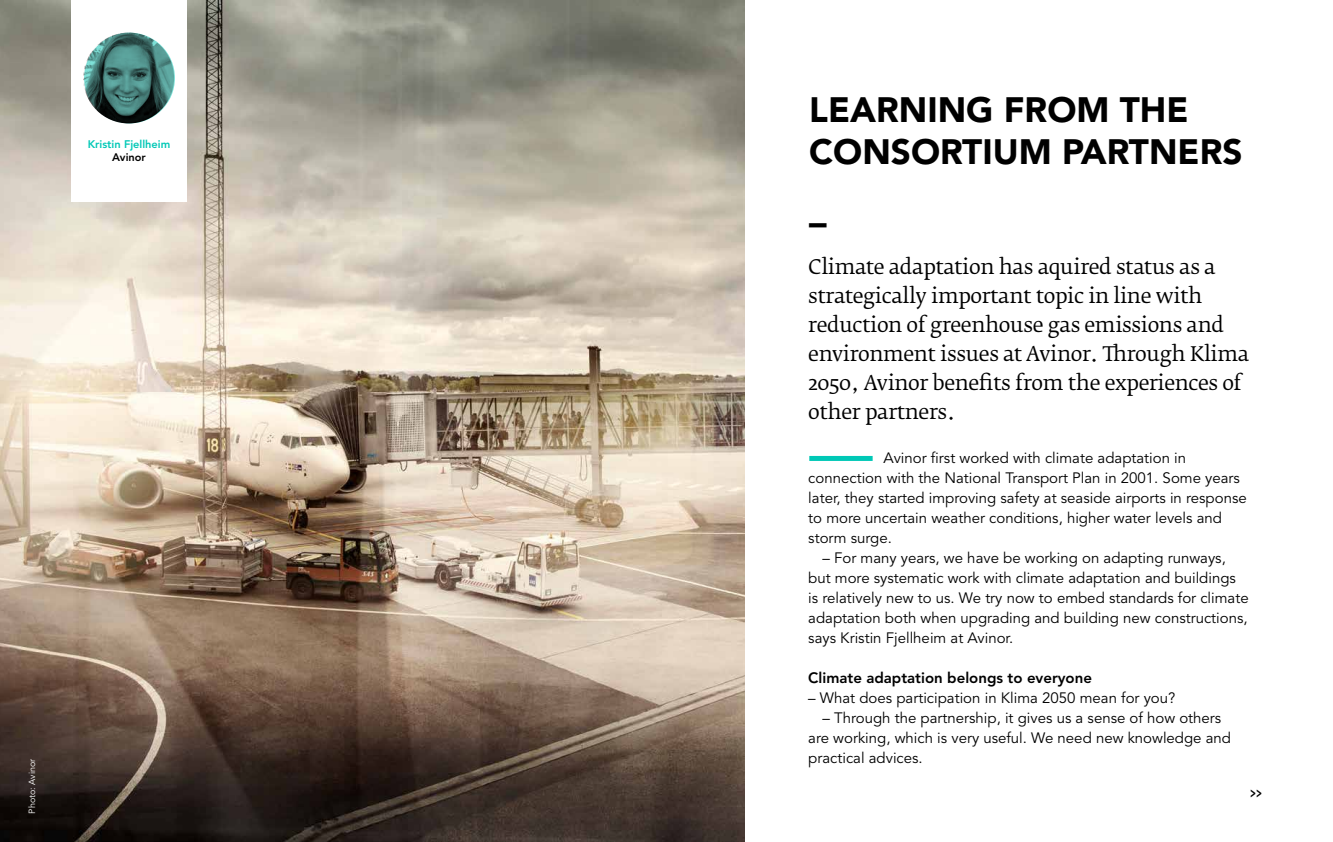
<style>
.page{position:relative;width:1333px;height:842px;background:#fff}
.page>*{position:absolute;margin:0;border:0;box-sizing:border-box;transform-origin:0 0}
.t1{font:900 35px/42px "Avenir";color:#000}
.t2{font:20px/29px "Fedra Serif B Pro";letter-spacing:-.02em;color:#000}
.t3{font:15px/20px "Avenir";color:#000}
.t4{font:800 15px "Avenir";color:#000}
.t5{font:800 15px "Avenir";color:#000;scale:.6 1}
.t6{font:800 11px "Avenir";color:#00c8b6}
.t7{font:800 11px "Avenir";color:#000}
.t8{font:9px "Avenir";color:#fff}
</style>
<div class="page">
<div style="left:809px;top:456px;width:63px;height:5px;background:#00c8b6"></div>
<img style="left:0;top:0;width:745px;height:842px">
<div style="left:71px;top:0;width:115px;height:201px;background:#fff"></div>
<svg style="left:84px;top:33px;width:91px;height:90px;background:#3e6e6a"></svg>
<p class="t6" style="left:88px;top:137px;width:84px">Kristin Fjellheim</p>
<p class="t7" style="left:112px;top:151px;width:35px">Avinor</p>
<p class="t8" style="left:27px;top:814px;width:56px;rotate:-90deg">Photo: Avinor</p>
<h1 class="t1" style="left:809px;top:88px;width:376px;text-indent:118px">ING FROM THE<br>CONSORT</h1>
<h1 class="t1" style="left:809px;top:88px;width:44px">LEARN</h1>
<h1 class="t1" style="left:982px;top:130px;width:104px">IUM PARTNER</h1>
<h1 class="t1" style="left:1222px;top:130px;width:22px">S</h1>
<h1 class="t1" style="left:809px;top:200px;width:19px">–</h1>
<p class="t2" style="left:808px;top:253px;width:443px">Climate adaptation has aquired status as a strategically important topic in line with reduction of greenhouse gas emissions and environment issues at Avinor. Through Klima 2050, Avinor benefits from the experiences of other partners.</p>
<p class="t3" style="left:808px;top:449px;width:440px;text-indent:75px">Avinor first worked with climate adaptation in connection with the National Transport Plan in 2001. Some years later, they started improving safety at seaside airports in response to more uncertain weather conditions, higher water levels and storm surge.</p>
<p class="t3" style="left:808px;top:549px;width:442px;text-indent:14px">– For many years, we have be working on adapting runways, but more systematic work with climate adaptation and buildings is relatively new to us. We try now to embed standards for climate adaptation both when upgrading and building new constructions, says Kristin Fjellheim at Avinor.</p>
<p class="t4" style="left:808px;top:669px;width:285px">Climate adaptation belongs to everyone</p>
<p class="t3" style="left:808px;top:689px;width:368px">– What does participation in Klima 2050 mean for you?</p>
<p class="t3" style="left:808px;top:709px;width:424px;text-indent:14px">– Through the partnership, it gives us a sense of how others are working, which is very useful. We need new knowledge and practical advices.</p>
<p class="t5" style="left:1250px;top:783px;width:21px">&gt;&gt;</p>
</div>
